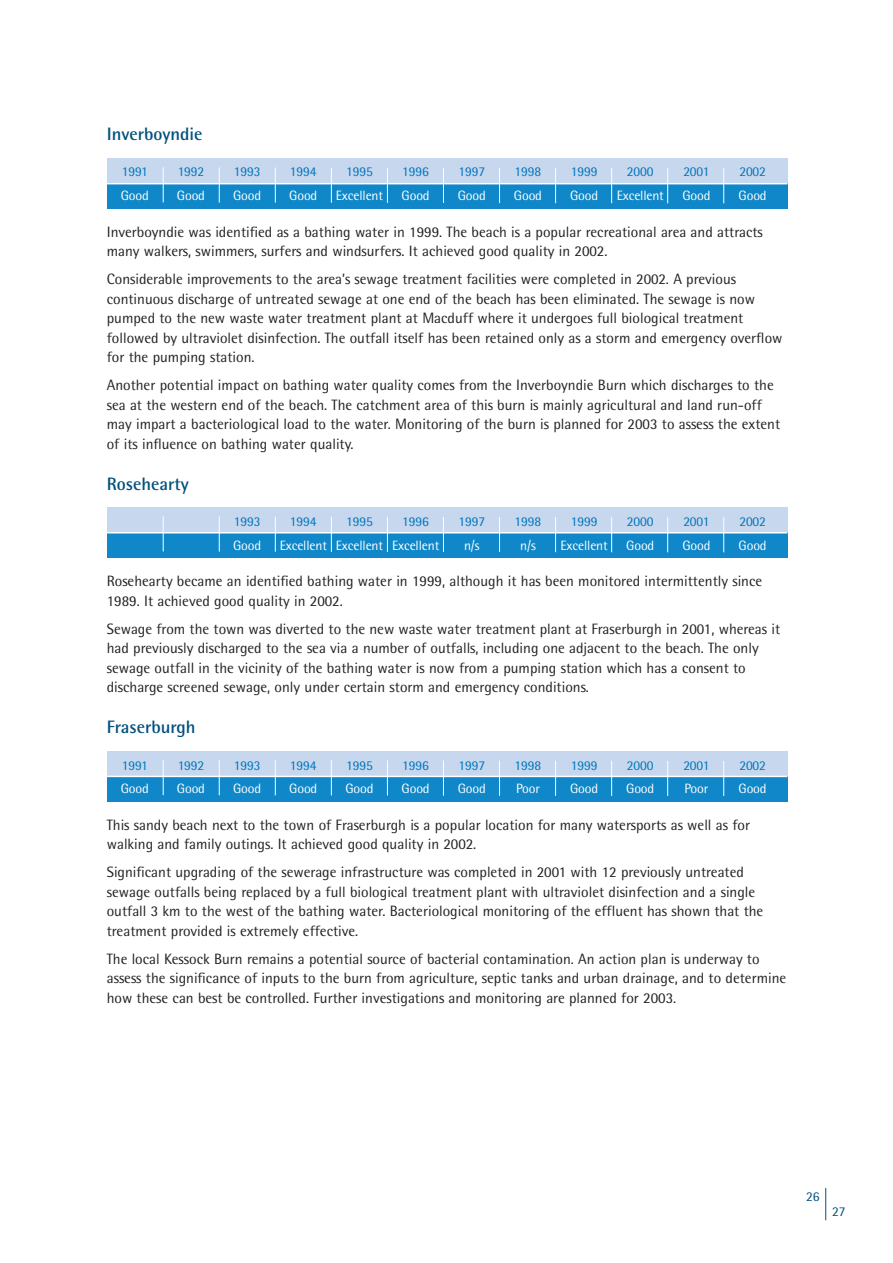
<style>
.page{position:relative;width:893px;height:1263px;background:#fff}
.page>*{position:absolute;margin:0;border:0;box-sizing:border-box;transform-origin:0 0}
.t1{font:700 18px "Rotis Semi Sans";color:#00517d}
.t2{font:15px/19.5px "Rotis Semi Sans";color:#231f1f}
.t3{font:13.5px "Rotis Semi Sans";letter-spacing:-.01em;color:#fff}
.t4{font:13.5px "Rotis Semi Sans";letter-spacing:-.01em;color:#0076bd}
.t5{font:13.5px "Rotis Semi Sans";color:#00517d}
</style>
<div class="page">
<div style="left:107px;top:158px;width:680px;height:26px;background:#c6d7ee"></div>
<div style="left:107px;top:184px;width:680px;height:25px;background:#0f87c8"></div>
<hr style="left:107px;top:183px;width:680px;height:1px;background:#fff">
<hr style="left:163px;top:167px;width:1px;height:35px;background:#fff">
<hr style="left:219px;top:167px;width:1px;height:36px;background:#fff">
<hr style="left:275px;top:168px;width:1px;height:35px;background:#fff">
<hr style="left:331px;top:168px;width:1px;height:35px;background:#fff">
<hr style="left:387px;top:168px;width:1px;height:35px;background:#fff">
<hr style="left:443px;top:168px;width:1px;height:35px;background:#fff">
<hr style="left:499px;top:168px;width:1px;height:35px;background:#fff">
<hr style="left:555px;top:168px;width:1px;height:35px;background:#fff">
<hr style="left:611px;top:168px;width:1px;height:35px;background:#fff">
<hr style="left:667px;top:168px;width:1px;height:35px;background:#fff">
<hr style="left:723px;top:168px;width:1px;height:35px;background:#fff">
<div style="left:107px;top:507px;width:680px;height:26px;background:#c6d7ee"></div>
<div style="left:107px;top:533px;width:680px;height:25px;background:#0f87c8"></div>
<hr style="left:107px;top:532px;width:680px;height:1px;background:#fff">
<hr style="left:163px;top:516px;width:1px;height:36px;background:#fff">
<hr style="left:219px;top:516px;width:1px;height:36px;background:#fff">
<hr style="left:275px;top:517px;width:1px;height:35px;background:#fff">
<hr style="left:331px;top:517px;width:1px;height:35px;background:#fff">
<hr style="left:387px;top:517px;width:1px;height:35px;background:#fff">
<hr style="left:443px;top:517px;width:1px;height:35px;background:#fff">
<hr style="left:499px;top:517px;width:1px;height:35px;background:#fff">
<hr style="left:555px;top:517px;width:1px;height:35px;background:#fff">
<hr style="left:611px;top:517px;width:1px;height:35px;background:#fff">
<hr style="left:667px;top:517px;width:1px;height:35px;background:#fff">
<hr style="left:723px;top:517px;width:1px;height:35px;background:#fff">
<div style="left:107px;top:751px;width:680px;height:25px;background:#c6d7ee"></div>
<div style="left:107px;top:776px;width:680px;height:26px;background:#0f87c8"></div>
<hr style="left:107px;top:776px;width:680px;height:1px;background:#fff">
<hr style="left:163px;top:760px;width:1px;height:35px;background:#fff">
<hr style="left:219px;top:760px;width:1px;height:35px;background:#fff">
<hr style="left:275px;top:760px;width:1px;height:35px;background:#fff">
<hr style="left:331px;top:760px;width:1px;height:35px;background:#fff">
<hr style="left:387px;top:760px;width:1px;height:36px;background:#fff">
<hr style="left:443px;top:761px;width:1px;height:35px;background:#fff">
<hr style="left:499px;top:761px;width:1px;height:35px;background:#fff">
<hr style="left:555px;top:761px;width:1px;height:35px;background:#fff">
<hr style="left:611px;top:761px;width:1px;height:35px;background:#fff">
<hr style="left:667px;top:761px;width:1px;height:35px;background:#fff">
<hr style="left:723px;top:761px;width:1px;height:35px;background:#fff">
<hr style="left:825px;top:1188px;width:1px;height:32px;background:#00517d">
<p class="t1" style="left:107px;top:128px;width:97px">Inverboyndie</p>
<p class="t4" style="left:122px;top:167px;width:28px">1991</p>
<p class="t4" style="left:178px;top:167px;width:28px">1992</p>
<p class="t4" style="left:234px;top:167px;width:28px">1993</p>
<p class="t4" style="left:290px;top:167px;width:28px">1994</p>
<p class="t4" style="left:346px;top:167px;width:28px">1995</p>
<p class="t4" style="left:402px;top:167px;width:28px">1996</p>
<p class="t4" style="left:458px;top:167px;width:28px">1997</p>
<p class="t4" style="left:514px;top:167px;width:28px">1998</p>
<p class="t4" style="left:570px;top:167px;width:28px">1999</p>
<p class="t4" style="left:627px;top:167px;width:28px">2000</p>
<p class="t4" style="left:683px;top:167px;width:28px">2001</p>
<p class="t4" style="left:739px;top:167px;width:28px">2002</p>
<p class="t3" style="left:121px;top:191px;width:30px">Good</p>
<p class="t3" style="left:177px;top:191px;width:30px">Good</p>
<p class="t3" style="left:233px;top:191px;width:30px">Good</p>
<p class="t3" style="left:289px;top:191px;width:30px">Good</p>
<p class="t3" style="left:336px;top:191px;width:49px">Excellent</p>
<p class="t3" style="left:401px;top:191px;width:30px">Good</p>
<p class="t3" style="left:457px;top:191px;width:30px">Good</p>
<p class="t3" style="left:514px;top:191px;width:30px">Good</p>
<p class="t3" style="left:570px;top:191px;width:30px">Good</p>
<p class="t3" style="left:616px;top:191px;width:49px">Excellent</p>
<p class="t3" style="left:682px;top:191px;width:30px">Good</p>
<p class="t3" style="left:738px;top:191px;width:30px">Good</p>
<p class="t2" style="left:107px;top:223px;width:657px">Inverboyndie was identified as a bathing water in 1999. The beach is a popular recreational area and attracts many walkers, swimmers, surfers and windsurfers. It achieved good quality in 2002.</p>
<p class="t2" style="left:107px;top:271px;width:677px">Considerable improvements to the area’s sewage treatment facilities were completed in 2002. A previous continuous discharge of untreated sewage at one end of the beach has been eliminated. The sewage is now pumped to the new waste water treatment plant at Macduff where it undergoes full biological treatment followed by ultraviolet disinfection. The outfall itself has been retained only as a storm and emergency overflow for the pumping station.</p>
<p class="t2" style="left:107px;top:377px;width:675px">Another potential impact on bathing water quality comes from the Inverboyndie Burn which discharges to the sea at the western end of the beach. The catchment area of this burn is mainly agricultural and land run-off may impart a bacteriological load to the water. Monitoring of the burn is planned for 2003 to assess the extent of its influence on bathing water quality.</p>
<p class="t1" style="left:107px;top:477px;width:83px">Rosehearty</p>
<p class="t4" style="left:234px;top:517px;width:28px">1993</p>
<p class="t4" style="left:290px;top:517px;width:28px">1994</p>
<p class="t4" style="left:346px;top:517px;width:28px">1995</p>
<p class="t4" style="left:402px;top:517px;width:28px">1996</p>
<p class="t4" style="left:458px;top:517px;width:28px">1997</p>
<p class="t4" style="left:514px;top:517px;width:28px">1998</p>
<p class="t4" style="left:570px;top:517px;width:28px">1999</p>
<p class="t4" style="left:627px;top:517px;width:28px">2000</p>
<p class="t4" style="left:683px;top:517px;width:28px">2001</p>
<p class="t4" style="left:739px;top:517px;width:28px">2002</p>
<p class="t3" style="left:233px;top:540px;width:30px">Good</p>
<p class="t3" style="left:280px;top:540px;width:161px">Excellent Excellent Excellent</p>
<p class="t3" style="left:464px;top:540px;width:17px">n/s</p>
<p class="t3" style="left:520px;top:540px;width:17px">n/s</p>
<p class="t3" style="left:560px;top:540px;width:49px">Excellent</p>
<p class="t3" style="left:626px;top:540px;width:30px">Good</p>
<p class="t3" style="left:682px;top:540px;width:30px">Good</p>
<p class="t3" style="left:738px;top:540px;width:30px">Good</p>
<p class="t2" style="left:107px;top:573px;width:657px">Rosehearty became an identified bathing water in 1999, although it has been monitored intermittently since<br>1989. It achieved good quality in 2002.</p>
<p class="t2" style="left:107px;top:620px;width:675px">Sewage from the town was diverted to the new waste water treatment plant at Fraserburgh in 2001, whereas it had previously discharged to the sea via a number of outfalls, including one adjacent to the beach. The only sewage outfall in the vicinity of the bathing water is now from a pumping station which has a consent to discharge screened sewage, only under certain storm and emergency conditions.</p>
<p class="t1" style="left:107px;top:721px;width:90px">Fraserburgh</p>
<p class="t4" style="left:122px;top:760px;width:28px">1991</p>
<p class="t4" style="left:178px;top:760px;width:28px">1992</p>
<p class="t4" style="left:234px;top:760px;width:28px">1993</p>
<p class="t4" style="left:290px;top:760px;width:28px">1994</p>
<p class="t4" style="left:346px;top:760px;width:28px">1995</p>
<p class="t4" style="left:402px;top:760px;width:28px">1996</p>
<p class="t4" style="left:458px;top:760px;width:28px">1997</p>
<p class="t4" style="left:514px;top:760px;width:28px">1998</p>
<p class="t4" style="left:570px;top:760px;width:28px">1999</p>
<p class="t4" style="left:627px;top:760px;width:28px">2000</p>
<p class="t4" style="left:683px;top:760px;width:28px">2001</p>
<p class="t4" style="left:739px;top:760px;width:28px">2002</p>
<p class="t3" style="left:121px;top:784px;width:30px">Good</p>
<p class="t3" style="left:177px;top:784px;width:30px">Good</p>
<p class="t3" style="left:233px;top:784px;width:30px">Good</p>
<p class="t3" style="left:289px;top:784px;width:30px">Good</p>
<p class="t3" style="left:345px;top:784px;width:30px">Good</p>
<p class="t3" style="left:401px;top:784px;width:30px">Good</p>
<p class="t3" style="left:457px;top:784px;width:30px">Good</p>
<p class="t3" style="left:516px;top:784px;width:25px">Poor</p>
<p class="t3" style="left:570px;top:784px;width:30px">Good</p>
<p class="t3" style="left:626px;top:784px;width:30px">Good</p>
<p class="t3" style="left:684px;top:784px;width:25px">Poor</p>
<p class="t3" style="left:738px;top:784px;width:30px">Good</p>
<p class="t2" style="left:107px;top:816px;width:644px">This sandy beach next to the town of Fraserburgh is a popular location for many watersports as well as for walking and family outings. It achieved good quality in 2002.</p>
<p class="t2" style="left:107px;top:864px;width:658px">Significant upgrading of the sewerage infrastructure was completed in 2001 with 12 previously untreated sewage outfalls being replaced by a full biological treatment plant with ultraviolet disinfection and a single outfall 3 km to the west of the bathing water. Bacteriological monitoring of the effluent has shown that the treatment provided is extremely effective.</p>
<p class="t2" style="left:107px;top:950px;width:681px">The local Kessock Burn remains a potential source of bacterial contamination. An action plan is underway to assess the significance of inputs to the burn from agriculture, septic tanks and urban drainage, and to determine how these can best be controlled. Further investigations and monitoring are planned for 2003.</p>
<p class="t5" style="left:806px;top:1191px;width:15px">26</p>
<p class="t5" style="left:832px;top:1207px;width:15px">27</p>
</div>
